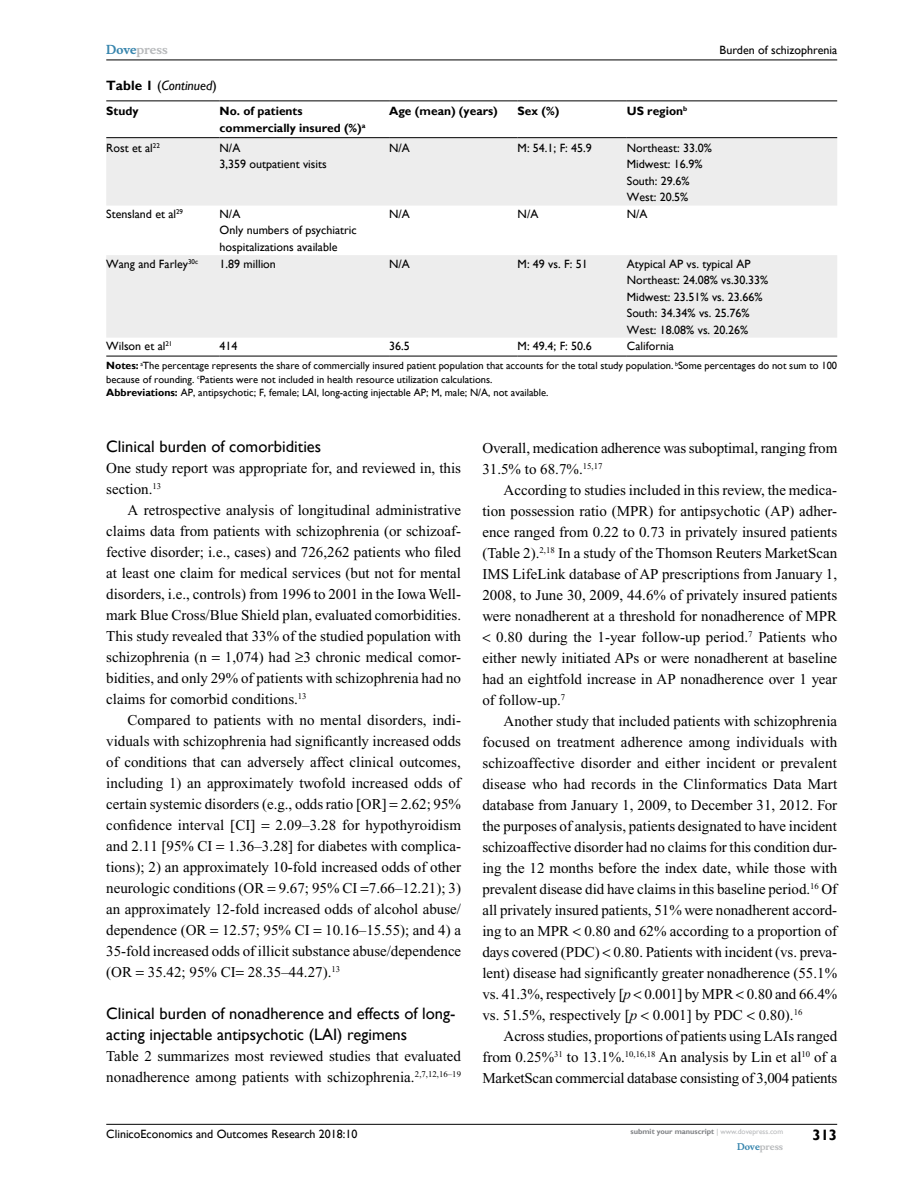
<style>
.page{position:relative;width:918px;height:1188px;background:#fff}
.page>*{position:absolute;margin:0;border:0;box-sizing:border-box;transform-origin:0 0}
.t1{font:16.5px/21px "Gill Sans";color:#000}
.t2{font:15px/21px "Times New Roman";color:#000}
.t3{font:700 15px "Gill Sans";color:#000}
.t4{font:italic 13.5px "Gill Sans";color:#000}
.t5{font:12px/16.5px "Gill Sans";color:#000}
.t6{font:700 12px/16.5px "Gill Sans";color:#000}
.t7{font:700 12px "Musee";color:#b8babc}
.t8{font:10.5px/13.5px "Gill Sans";color:#000}
.t9{font:700 9px "Musee";color:#b8babc}
.t10{font:700 7.5px "Gill Sans";color:#808285}
.s1{color:#3785ad}
.s2{font-weight:700;font-style:normal}
.s3{font-style:normal}
.s4{font-weight:700}
.s5{font-style:italic}
.s6{font-weight:400;color:#b8babc}
</style>
<div class="page">
<hr style="left:106px;top:1124px;width:731px;height:1px;background:#000">
<hr style="left:106px;top:60px;width:731px;height:1px;background:#000">
<svg style="left:106px;top:101px;width:731px;height:1px"></svg>
<svg style="left:106px;top:138px;width:731px;height:200px;fill:#ededed"></svg>
<hr style="left:106px;top:137px;width:114px;height:1px;background:#000">
<hr style="left:220px;top:137px;width:169px;height:1px;background:#000">
<hr style="left:389px;top:137px;width:129px;height:1px;background:#000">
<hr style="left:518px;top:137px;width:109px;height:1px;background:#000">
<hr style="left:627px;top:137px;width:210px;height:1px;background:#000">
<hr style="left:106px;top:356px;width:114px;height:1px;background:#000">
<hr style="left:220px;top:356px;width:169px;height:1px;background:#000">
<hr style="left:389px;top:356px;width:129px;height:1px;background:#000">
<hr style="left:518px;top:356px;width:109px;height:1px;background:#000">
<hr style="left:627px;top:356px;width:210px;height:1px;background:#000">
<hr style="left:106px;top:100px;width:114px;height:1px;background:#000">
<hr style="left:220px;top:100px;width:169px;height:1px;background:#000">
<hr style="left:389px;top:100px;width:129px;height:1px;background:#000">
<hr style="left:518px;top:100px;width:109px;height:1px;background:#000">
<hr style="left:627px;top:100px;width:210px;height:1px;background:#000">
<p class="t7" style="left:106px;top:43px;width:63px"><span class="s1">Dove</span>press</p>
<p class="t5" style="left:720px;top:42px;width:119px">Burden of schizophrenia</p>
<p class="t4" style="left:106px;top:78px;width:112px"><span class="s2">Table 1</span> <span class="s3">(</span>Continued<span class="s3">)</span></p>
<p class="t6" style="left:106px;top:103px;width:34px">Study</p>
<p class="t6" style="left:220px;top:103px;width:147px">No. of patients commercially insured (%)<sup>a</sup></p>
<p class="t6" style="left:389px;top:103px;width:110px">Age (mean) (years)</p>
<p class="t6" style="left:518px;top:103px;width:43px">Sex (%)</p>
<p class="t6" style="left:627px;top:103px;width:62px">US region<sup>b</sup></p>
<p class="t5" style="left:106px;top:140px;width:55px">Rost et al<sup>22</sup></p>
<p class="t5" style="left:220px;top:140px;width:109px">N/A<br>3,359 outpatient visits</p>
<p class="t5" style="left:389px;top:140px;width:22px">N/A</p>
<p class="t5" style="left:518px;top:140px;width:76px">M: 54.1; F: 45.9</p>
<p class="t5" style="left:627px;top:140px;width:86px">Northeast: 33.0%<br>Midwest: 16.9%<br>South: 29.6%<br>West: 20.5%</p>
<p class="t5" style="left:106px;top:206px;width:78px">Stensland et al<sup>29</sup></p>
<p class="t5" style="left:220px;top:206px;width:139px">N/A<br>Only numbers of psychiatric hospitalizations available</p>
<p class="t5" style="left:389px;top:206px;width:22px">N/A</p>
<p class="t5" style="left:518px;top:206px;width:22px">N/A</p>
<p class="t5" style="left:627px;top:206px;width:22px">N/A</p>
<p class="t5" style="left:106px;top:255px;width:93px">Wang and Farley<sup>30c</sup></p>
<p class="t5" style="left:220px;top:255px;width:58px">1.89 million</p>
<p class="t5" style="left:389px;top:255px;width:22px">N/A</p>
<p class="t5" style="left:518px;top:255px;width:72px">M: 49 vs. F: 51</p>
<p class="t5" style="left:627px;top:255px;width:143px">Atypical AP vs. typical AP<br>Northeast: 24.08% vs.30.33%<br>Midwest: 23.51% vs. 23.66%<br>South: 34.34% vs. 25.76%<br>West: 18.08% vs. 20.26%</p>
<p class="t5" style="left:106px;top:338px;width:68px">Wilson et al<sup>21</sup></p>
<p class="t5" style="left:220px;top:338px;width:19px">414</p>
<p class="t5" style="left:389px;top:338px;width:22px">36.5</p>
<p class="t5" style="left:518px;top:338px;width:76px">M: 49.4; F: 50.6</p>
<p class="t5" style="left:627px;top:338px;width:49px">California</p>
<p class="t8" style="left:106px;top:359px;width:732px"><span class="s4">Notes:</span> <sup>a</sup>The percentage represents the share of commercially insured patient population that accounts for the total study population. <sup>b</sup>Some percentages do not sum to 100 because of rounding. <sup>c</sup>Patients were not included in health resource utilization calculations.<br><span class="s4">Abbreviations:</span> AP, antipsychotic; F, female; LAI, long-acting injectable AP; M, male; N/A, not available.</p>
<p class="t1" style="left:106px;top:437px;width:216px">Clinical burden of comorbidities</p>
<p class="t2" style="left:106px;top:458px;width:356px">One study report was appropriate for, and reviewed in, this section.<sup>13</sup></p>
<p class="t2" style="left:106px;top:500px;width:356px;text-align:justify;text-indent:21px">A retrospective analysis of longitudinal administrative claims data from patients with schizophrenia (or schizoaf&shy;fective disorder; i.e., cases) and 726,262 patients who filed at least one claim for medical services (but not for mental disorders, i.e., controls) from 1996 to 2001 in the Iowa Well&shy;mark Blue Cross/Blue Shield plan, evaluated comorbidities.<br>This study revealed that 33% of the studied population with schizophrenia (n 1,074) had ≥3 chronic medical comor&shy;bidities, and only 29% of patients with schizophrenia had no claims for comorbid conditions.<sup>13</sup></p>
<p class="t2" style="left:106px;top:710px;width:356px;text-align:justify;text-indent:21px">Compared to patients with no mental disorders, indi&shy;viduals with schizophrenia had significantly increased odds of conditions that can adversely affect clinical outcomes, including 1) an approximately twofold increased odds of certain systemic disorders (e.g., odds ratio [OR] 2.62; 95% confidence interval [CI]</p>
<p class="t2" style="left:106px;top:815px;width:357px;text-align:justify;text-indent:169px">2.09–3.28 for hypothyroidism and 2.11 [95% CI 1.36–3.28] for diabetes with complica&shy;tions); 2) an approximately 10-fold increased odds of other neurologic conditions (OR 9.67; 95% CI 7.66–12.21); 3) an approximately 12-fold increased odds of alcohol abuse/ dependence (OR 12.57; 95% CI 10.16–15.55); and 4) a 35-fold increased odds of illicit substance abuse/dependence (OR 35.42; 95% CI 28.35–44.27).<sup>13</sup></p>
<p class="t1" style="left:106px;top:1004px;width:351px">Clinical burden of nonadherence and effects of long&shy;acting injectable antipsychotic (LAI) regimens</p>
<p class="t2" style="left:106px;top:1046px;width:356px">Table 2 summarizes most reviewed studies that evaluated nonadherence among patients with schizophrenia.<sup>2,7,12,16–19</sup></p>
<p class="t2" style="left:482px;top:437px;width:356px">Overall, medication adherence was suboptimal, ranging from<br>31.5% to 68.7%.<sup>15,17</sup></p>
<p class="t2" style="left:504px;top:479px;width:335px">According to studies included in this review, the medica-</p>
<p class="t2" style="left:482px;top:500px;width:356px">tion possession ratio (MPR) for antipsychotic (AP) adher-</p>
<p class="t2" style="left:482px;top:521px;width:356px">ence ranged from 0.22 to 0.73 in privately insured patients</p>
<p class="t2" style="left:482px;top:542px;width:356px">(Table 2).<sup>2,18</sup> In a study of the Thomson Reuters MarketScan</p>
<p class="t2" style="left:482px;top:563px;width:356px">IMS LifeLink database of AP prescriptions from January 1,</p>
<p class="t2" style="left:482px;top:584px;width:356px">2008, to June 30, 2009, 44.6% of privately insured patients</p>
<p class="t2" style="left:482px;top:605px;width:356px">were nonadherent at a threshold for nonadherence of MPR</p>
<p class="t2" style="left:496px;top:626px;width:342px">0.80 during the 1-year follow-up period.<sup>7</sup> Patients who</p>
<p class="t2" style="left:482px;top:647px;width:356px">either newly initiated APs or were nonadherent at baseline</p>
<p class="t2" style="left:482px;top:668px;width:356px">had an eightfold increase in AP nonadherence over 1 year</p>
<p class="t2" style="left:482px;top:689px;width:84px">of follow-up.<sup>7</sup></p>
<p class="t2" style="left:504px;top:710px;width:335px">Another study that included patients with schizophrenia</p>
<p class="t2" style="left:482px;top:731px;width:356px">focused on treatment adherence among individuals with</p>
<p class="t2" style="left:482px;top:752px;width:356px">schizoaffective disorder and either incident or prevalent</p>
<p class="t2" style="left:482px;top:773px;width:356px">disease who had records in the Clinformatics Data Mart</p>
<p class="t2" style="left:482px;top:794px;width:356px">database from January 1, 2009, to December 31, 2012. For</p>
<p class="t2" style="left:482px;top:815px;width:356px">the purposes of analysis, patients designated to have incident</p>
<p class="t2" style="left:482px;top:836px;width:356px">schizoaffective disorder had no claims for this condition dur-</p>
<p class="t2" style="left:482px;top:857px;width:356px">ing the 12 months before the index date, while those with</p>
<p class="t2" style="left:482px;top:878px;width:356px">prevalent disease did have claims in this baseline period.<sup>16</sup> Of</p>
<p class="t2" style="left:482px;top:899px;width:356px">all privately insured patients, 51% were nonadherent accord-</p>
<p class="t2" style="left:482px;top:920px;width:356px">ing to an MPR 0.80 and 62% according to a proportion of</p>
<p class="t2" style="left:482px;top:941px;width:356px">days covered (PDC) 0.80. Patients with incident (vs. preva-</p>
<p class="t2" style="left:482px;top:962px;width:356px">lent) disease had significantly greater nonadherence (55.1%</p>
<p class="t2" style="left:482px;top:983px;width:356px">vs. 41.3%, respectively [<span class="s5">p</span> 0.001] by MPR 0.80 and 66.4%</p>
<p class="t2" style="left:482px;top:1004px;width:322px">vs. 51.5%, respectively [<span class="s5">p</span> 0.001] by PDC 0.80).<sup>16</sup></p>
<p class="t2" style="left:504px;top:1025px;width:335px">Across studies, proportions of patients using LAIs ranged</p>
<p class="t2" style="left:482px;top:1046px;width:356px">from 0.25%<sup>31</sup> to 13.1%.<sup>10,16,18</sup> An analysis by Lin et al<sup>10</sup> of a</p>
<p class="t2" style="left:482px;top:1067px;width:356px">MarketScan commercial database consisting of 3,004 patients</p>
<p class="t5" style="left:106px;top:1126px;width:253px">ClinicoEconomics and Outcomes Research 2018:10</p>
<p class="t10" style="left:631px;top:1127px;width:154px">submit your manuscript <span class="s6">| www.dovepress.com</span></p>
<p class="t9" style="left:737px;top:1141px;width:48px"><span class="s1">Dove</span>press</p>
<p class="t3" style="left:812px;top:1126px;width:26px">313</p>
</div>
